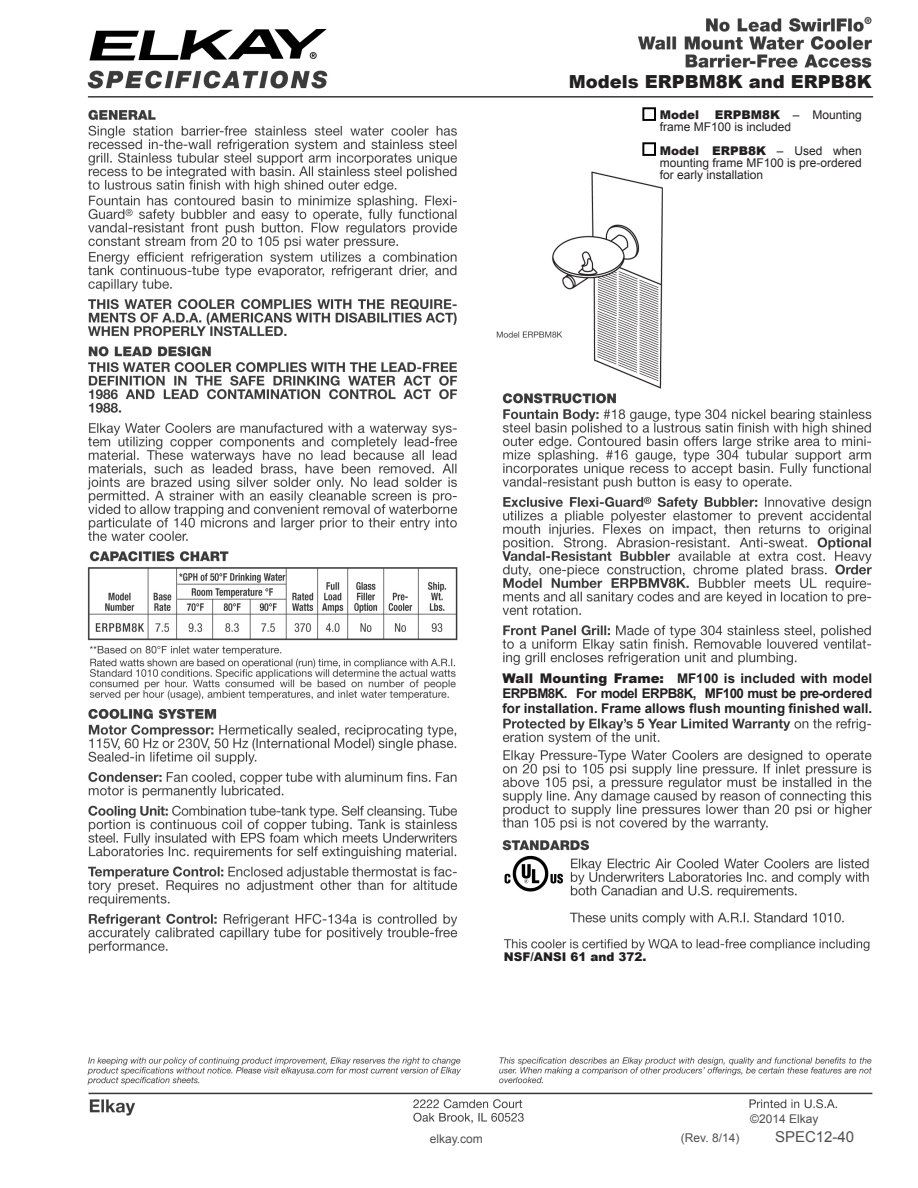
<style>
.page{position:relative;width:918px;height:1188px;background:#fff}
.page>*{position:absolute;margin:0;border:0;box-sizing:border-box;transform-origin:0 0}
.Headings{font:900 18px "Arial";color:#231f20}
.t1{font:15px "Arial";color:#505050}
.Headings-2{font:700 13.35px/15px "Arial";color:#231f20;text-align:justify}
.Headings-3{font:12px/12px "Arial";color:#231f20}
.t2{font:12px "Arial";color:#505050}
.Headings-4{font:900 12px "Arial";color:#231f20}
.s1{font-weight:900}
</style>
<div class="page">
<img style="left:87px;top:16px;width:787px;height:1108px">
<div style="left:569px;top:72px;width:304px;height:20px;background:#fff"></div>
<div style="left:502px;top:673px;width:370px;height:40px;background:#fff"></div>
<div style="left:642px;top:107px;width:14px;height:14px;border:2px solid #000"></div>
<div style="left:642px;top:142px;width:14px;height:14px;border:2px solid #000"></div>
<p class="Headings" style="left:569px;top:69px;width:304px">Models ERPBM8K and ERPB8K</p>
<p class="Headings-3" style="left:660px;top:108px;width:203px;text-indent:55px"><span class="s1">ERPBM8K</span> – Mounting frame MF100 is included</p>
<p class="Headings-3" style="left:660px;top:144px;width:203px;text-align:justify"><span class="s1">Model ERPB8K</span> – Used when mounting frame MF100 is pre-ordered for early installation</p>
<p class="Headings-4" style="left:660px;top:106px;width:41px">Model</p>
<p class="Headings-2" style="left:502px;top:671px;width:371px"><span class="s1">Wall Mounting Frame:</span> MF100 is included with model ERPBM8K. For model ERPB8K, MF100 must be pre-ordered for installation. Frame allows flush mounting finished wall.</p>
<p class="Headings-4" style="left:504px;top:948px;width:144px">NSF/ANSI 61 and 372.</p>
<p class="t2" style="left:750px;top:1111px;width:70px">©2014 Elkay</p>
<p class="t2" style="left:430px;top:1131px;width:55px">elkay.com</p>
<p class="t2" style="left:681px;top:1130px;width:60px">(Rev. 8/14)</p>
<p class="t1" style="left:775px;top:1127px;width:81px">SPEC12-40</p>
</div>
